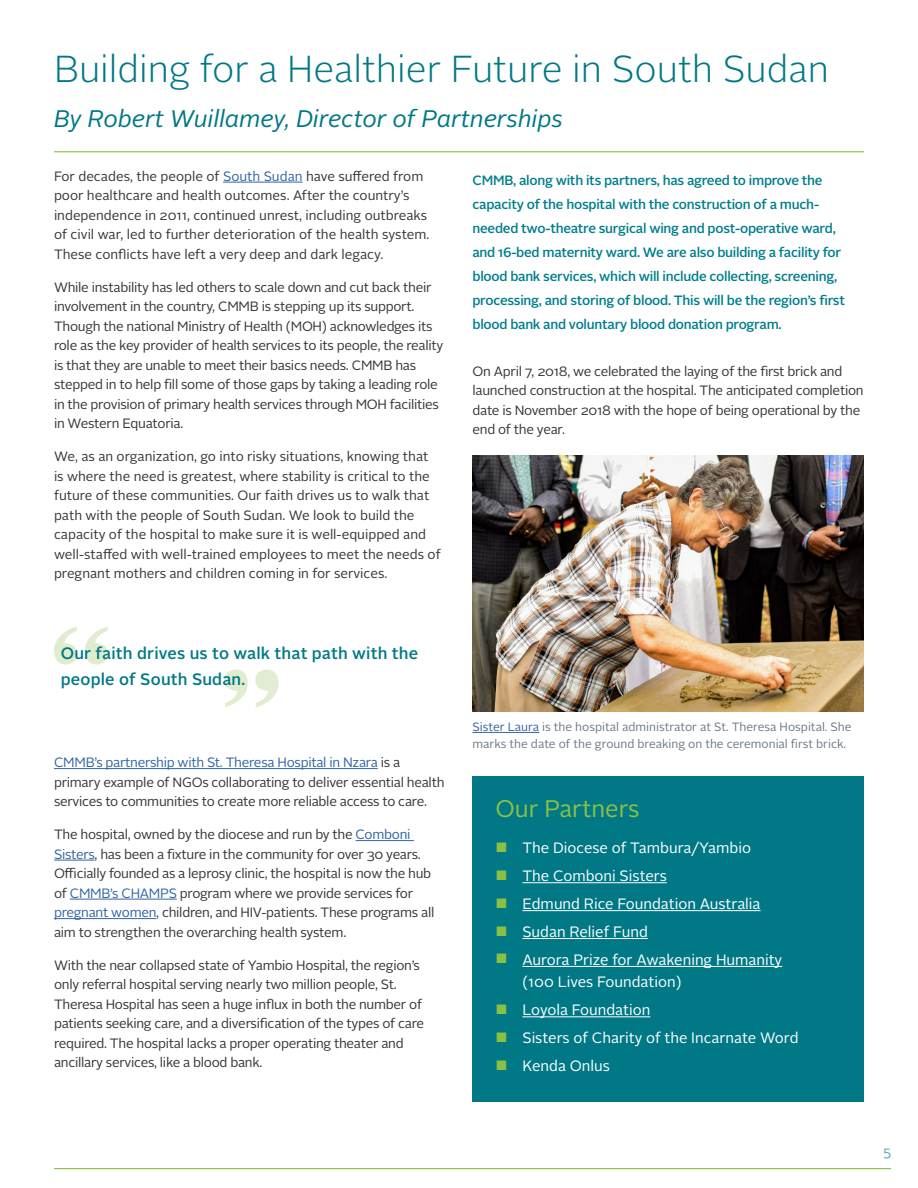
<style>
.page{position:relative;width:918px;height:1188px;background:#fff}
.page>*{position:absolute;margin:0;border:0;box-sizing:border-box;transform-origin:0 0}
.t1{font:300 37.5px "Alright Sans";color:#007886}
.t2{font:italic 24px "Alright Sans";color:#007886}
.Body_Text{font:24px "Alright Sans";color:#8bc043}
.Quote_2{font:500 16.5px/25.5px "Alright Sans";letter-spacing:.01em;color:#007886}
.t3{font:15px/22.5px "Alright Sans";color:#fff}
.Body_Text-2{font:13.5px/19.5px "Alright Sans";letter-spacing:-.02em;color:#383738}
.Body_Text-3{font:13.5px/19.5px "Alright Sans";color:#383738}
.Body_Text-4{font:500 13.5px/24px "Alright Sans";letter-spacing:-.02em;color:#007e8c}
.Body_Text-5{font:300 13.5px "Alright Sans";color:#007e8c}
.Body_Text-6{font:12px/16.5px "Alright Sans";color:#6f7a87}
.s1{color:#3365a4}
.s2{font-weight:300;font-size:13.5px;color:#8bc043}
</style>
<div class="page">
<hr style="left:223px;top:182px;width:80px;height:1px;background:#3365a4">
<hr style="left:54px;top:768px;width:324px;height:1px;background:#3365a4">
<hr style="left:356px;top:840px;width:58px;height:1px;background:#3365a4">
<hr style="left:54px;top:860px;width:41px;height:1px;background:#3365a4">
<hr style="left:70px;top:899px;width:107px;height:1px;background:#3365a4">
<hr style="left:54px;top:918px;width:102px;height:1px;background:#3365a4">
<hr style="left:54px;top:151px;width:810px;height:1px;background:#8bc043">
<hr style="left:54px;top:1168px;width:837px;height:1px;background:#8bc043">
<svg style="left:54px;top:626px;width:54px;height:38px"></svg>
<svg style="left:225px;top:670px;width:54px;height:38px"></svg>
<img style="left:472px;top:456px;width:392px;height:255px">
<hr style="left:472px;top:732px;width:67px;height:1px;background:#3365a4">
<div style="left:472px;top:776px;width:392px;height:325px;background:#007886"></div>
<hr style="left:522px;top:882px;width:145px;height:1px;background:#fff">
<hr style="left:522px;top:910px;width:239px;height:1px;background:#fff">
<hr style="left:522px;top:938px;width:126px;height:1px;background:#fff">
<hr style="left:522px;top:966px;width:260px;height:1px;background:#fff">
<hr style="left:522px;top:1016px;width:128px;height:1px;background:#fff">
<p class="t1" style="left:54px;top:44px;width:776px">Building for a Healthier Future in South Sudan</p>
<p class="t2" style="left:54px;top:103px;width:510px">By Robert Wuillamey, Director of Partnerships</p>
<p class="Body_Text-3" style="left:54px;top:167px;width:377px">For decades, the people of <span class="s1">South Sudan</span> have suffered from poor healthcare and health outcomes. After the country’s independence in 2011, continued unrest, including outbreaks of civil war, led to further deterioration of the health system.<br>These conflicts have left a very deep and dark legacy.</p>
<p class="Body_Text-2" style="left:54px;top:278px;width:391px">While instability has led others to scale down and cut back their involvement in the country, CMMB is stepping up its support.<br>Though the national Ministry of Health (MOH) acknowledges its role as the key provider of health services to its people, the reality is that they are unable to meet their basics needs. CMMB has stepped in to help fill some of those gaps by taking a leading role in the provision of primary health services through MOH facilities in Western Equatoria.</p>
<p class="Body_Text-3" style="left:54px;top:447px;width:388px">We, as an organization, go into risky situations, knowing that is where the need is greatest, where stability is critical to the future of these communities. Our faith drives us to walk that path with the people of South Sudan. We look to build the capacity of the hospital to make sure it is well-equipped and well-staffed with well-trained employees to meet the needs of pregnant mothers and children coming in for services.</p>
<p class="Body_Text-4" style="left:472px;top:169px;width:374px">CMMB, along with its partners, has agreed to improve the capacity of the hospital with the construction of a much&shy;needed two-theatre surgical wing and post-operative ward, and 16-bed maternity ward. We are also building a facility for blood bank services, which will include collecting, screening, processing, and storing of blood. This will be the region’s first blood bank and voluntary blood donation program.</p>
<p class="Body_Text-2" style="left:472px;top:362px;width:393px">On April 7, 2018, we celebrated the laying of the first brick and launched construction at the hospital. The anticipated completion date is November 2018 with the hope of being operational by the end of the year.</p>
<p class="Quote_2" style="left:61px;top:641px;width:359px">Our faith drives us to walk that path with the people of South Sudan.</p>
<p class="Body_Text-2" style="left:54px;top:753px;width:392px"><span class="s1">CMMB’s partnership with St. Theresa Hospital in Nzara</span> is a primary example of NGOs collaborating to deliver essential health services to communities to create more reliable access to care.</p>
<p class="Body_Text-2" style="left:54px;top:825px;width:382px">The hospital, owned by the diocese and run by the <span class="s1">Comboni Sisters</span>, has been a fixture in the community for over 30 years.<br>Officially founded as a leprosy clinic, the hospital is now the hub of <span class="s1">CMMB’s CHAMPS</span> program where we provide services for <span class="s1">pregnant women</span>, children, and HIV-patients. These programs all aim to strengthen the overarching health system.</p>
<p class="Body_Text-2" style="left:54px;top:956px;width:372px">With the near collapsed state of Yambio Hospital, the region’s only referral hospital serving nearly two million people, St.<br>Theresa Hospital has seen a huge influx in both the number of patients seeking care, and a diversification of the types of care required. The hospital lacks a proper operating theater and ancillary services, like a blood bank.</p>
<p class="Body_Text-6" style="left:472px;top:719px;width:381px"><span class="s1">Sister Laura</span> is the hospital administrator at St. Theresa Hospital. She marks the date of the ground breaking on the ceremonial first brick.</p>
<p class="Body_Text" style="left:495px;top:793px;width:146px">Our Partners</p>
<p class="t3" style="left:495px;top:837px;width:257px"><span class="s2">■</span> The Diocese of Tambura/Yambio</p>
<p class="t3" style="left:495px;top:865px;width:173px"><span class="s2">■</span> The Comboni Sisters</p>
<p class="t3" style="left:495px;top:893px;width:267px"><span class="s2">■</span> Edmund Rice Foundation Australia</p>
<p class="t3" style="left:495px;top:921px;width:154px"><span class="s2">■</span> Sudan Relief Fund</p>
<p class="t3" style="left:522px;top:949px;width:261px;text-indent:-27px"><span class="s2">■</span> Aurora Prize for Awakening Humanity (100 Lives Foundation)</p>
<p class="t3" style="left:495px;top:999px;width:156px"><span class="s2">■</span> Loyola Foundation</p>
<p class="t3" style="left:495px;top:1027px;width:305px"><span class="s2">■</span> Sisters of Charity of the Incarnate Word</p>
<p class="t3" style="left:495px;top:1055px;width:116px"><span class="s2">■</span> Kenda Onlus</p>
<p class="Body_Text-5" style="left:883px;top:1143px;width:9px">5</p>
</div>
